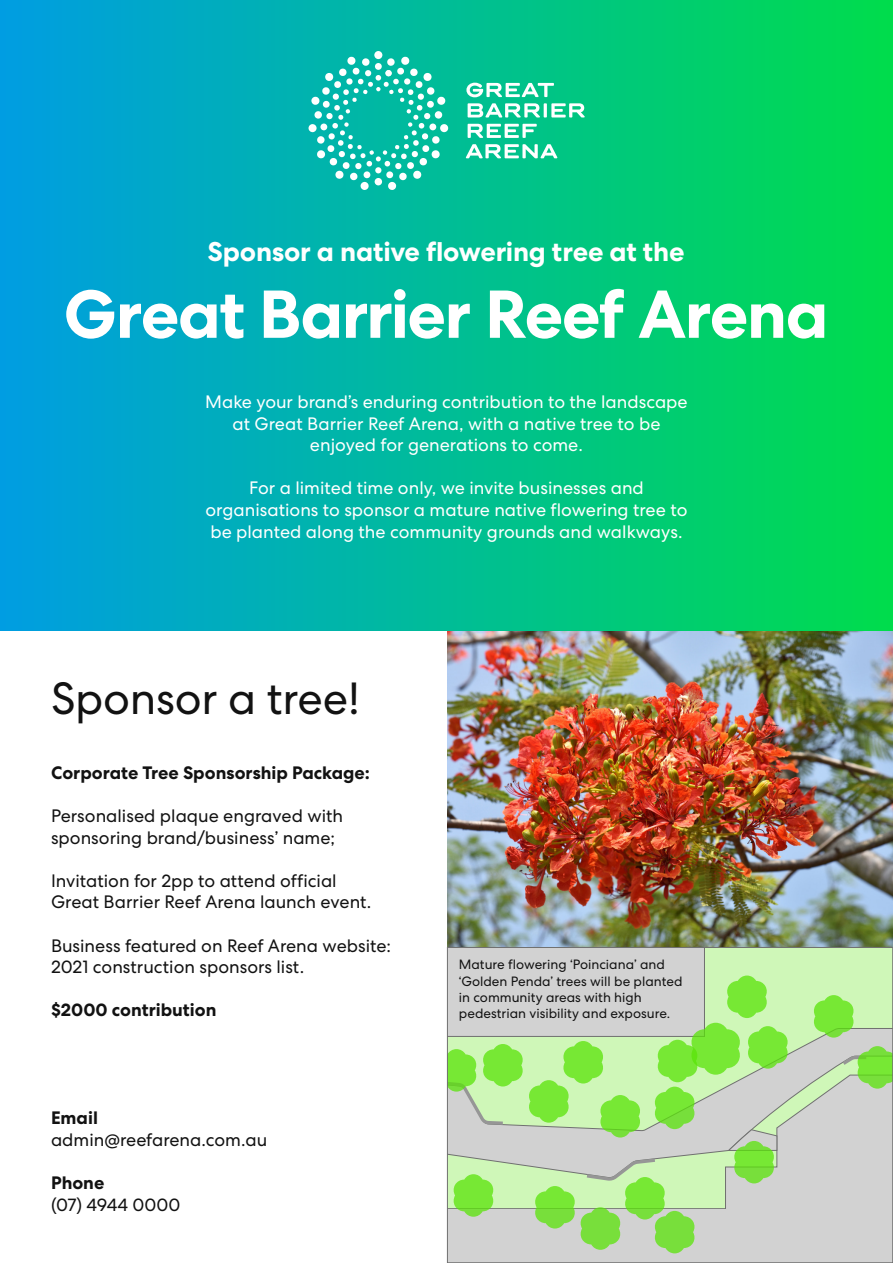
<style>
.page{position:relative;width:893px;height:1263px;background:#fff}
.page>*{position:absolute;margin:0;border:0;box-sizing:border-box;transform-origin:0 0}
.t1{font:700 67.5px "Centra No 2";letter-spacing:-.025em;color:#fff}
.t2{font:45px "Centra No 2";letter-spacing:-.005em;color:#121212}
.t3{font:700 27px "Centra No 2";letter-spacing:-.005em;color:#fff}
.t4{font:18px/21.6px "Centra No 2";color:#fff;text-align:center}
.t5{font:18px/21.6px "Centra No 2";color:#121212}
.t6{font:700 18px "Centra No 2";color:#121212}
.t7{font:13.5px/16.2px "Centra No 2";color:#121212}
</style>
<div class="page">
<div style="left:0;top:0;width:893px;height:631px;background:linear-gradient(to right,#009de2,#00dd4b)"></div>
<svg style="left:308px;top:124px;width:9px;height:8px"></svg>
<div style="left:374px;top:51px;width:8px;height:8px;background:#fff;border-radius:50%"></div>
<div style="left:440px;top:124px;width:8px;height:8px;background:#fff;border-radius:50%"></div>
<svg style="left:311px;top:56px;width:135px;height:134px;background:#2dc4b2"></svg>
<div style="left:387px;top:58px;width:8px;height:8px;background:#fff;border-radius:3px"></div>
<svg style="left:466px;top:83px;width:88px;height:14px"></svg>
<svg style="left:468px;top:103px;width:72px;height:14px"></svg>
<hr style="left:544px;top:103px;width:3px;height:14px;background:#fff">
<svg style="left:551px;top:103px;width:34px;height:14px"></svg>
<svg style="left:468px;top:124px;width:69px;height:14px"></svg>
<svg style="left:466px;top:144px;width:91px;height:14px"></svg>
<img style="left:447px;top:631px;width:446px;height:316px">
<div style="left:447px;top:947px;width:446px;height:316px;background:#d2d2d2"></div>
<div style="left:704px;top:949px;width:187px;height:79px;background:#cff7b8"></div>
<svg style="left:788px;top:1028px;width:103px;height:25px"></svg>
<svg style="left:788px;top:1053px;width:69px;height:68px"></svg>
<svg style="left:813px;top:995px;width:41px;height:42px;background:#8ce756"></svg>
<svg style="left:857px;top:1046px;width:34px;height:43px"></svg>
<svg style="left:449px;top:975px;width:339px;height:278px"></svg>
<div style="left:447px;top:947px;width:446px;height:316px;border:1px solid #717171"></div>
<h3 class="t3" style="left:207px;top:236px;width:479px">Sponsor a native flowering tree at the</h3>
<h1 class="t1" style="left:63px;top:274px;width:767px">Great Barrier Reef Arena</h1>
<p class="t4" style="left:205px;top:391px;width:484px">Make your brand’s enduring contribution to the landscape at Great Barrier Reef Arena, with a native tree to be enjoyed for generations to come.</p>
<p class="t4" style="left:205px;top:477px;width:483px">For a limited time only, we invite businesses and organisations to sponsor a mature native flowering tree to be planted along the community grounds and walkways.</p>
<h2 class="t2" style="left:51px;top:672px;width:310px">Sponsor a tree!</h2>
<p class="t6" style="left:51px;top:762px;width:320px">Corporate Tree Sponsorship Package:</p>
<p class="t5" style="left:51px;top:805px;width:294px">Personalised plaque engraved with sponsoring brand/business’ name;</p>
<p class="t5" style="left:51px;top:870px;width:322px">Invitation for 2pp to attend official<br>Great Barrier Reef Arena launch event.</p>
<p class="t5" style="left:51px;top:934px;width:342px">Business featured on Reef Arena website:<br>2021 construction sponsors list.</p>
<p class="t6" style="left:51px;top:999px;width:167px">$2000 contribution</p>
<p class="t6" style="left:51px;top:1107px;width:48px">Email</p>
<p class="t5" style="left:51px;top:1129px;width:218px">admin@reefarena.com.au</p>
<p class="t6" style="left:51px;top:1172px;width:55px">Phone</p>
<p class="t5" style="left:51px;top:1194px;width:131px">(07) 4944 0000</p>
<p class="t7" style="left:459px;top:957px;width:225px">Mature flowering ‘Poinciana’ and ‘Golden Penda’ trees will be planted in community areas with high pedestrian visibility and exposure.</p>
</div>
